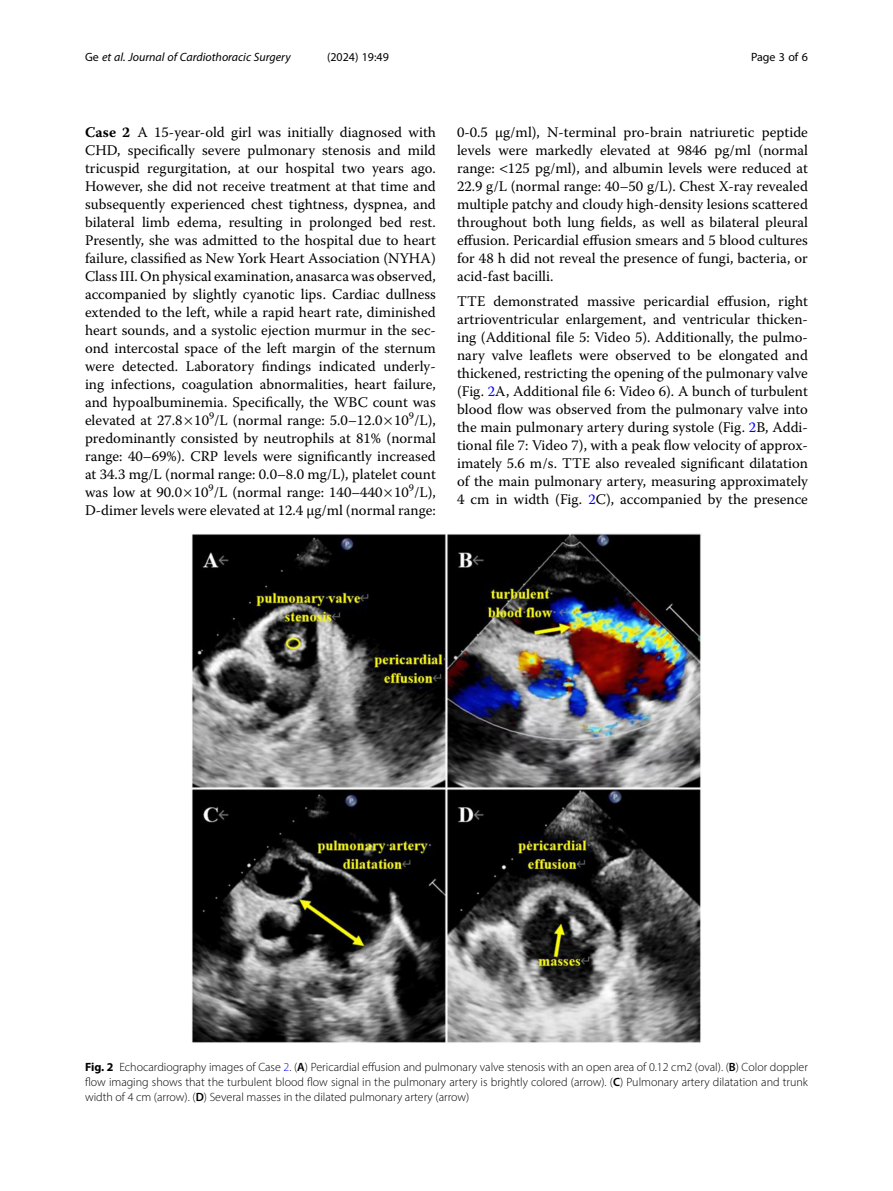
<style>
.page{position:relative;width:893px;height:1191px;background:#fff}
.page>*{position:absolute;margin:0;border:0;box-sizing:border-box;transform-origin:0 0}
.Formalpara_RuninHead{font:14.7px/18px "Warnock Pro";color:#000;text-align:justify}
.Body_Text{font:14.7px/18px "Warnock Pro";color:#000;text-align:justify}
.Figure_Caption{font:300 12px/15px "Myriad Pro";color:#000;text-align:justify}
.t1{font:italic 12px "Myriad Pro";color:#000}
.t2{font:12px "Myriad Pro";color:#000}
.s1{font-style:normal}
.s2{font-weight:700}
.s3{color:#00f}
.s4{font-weight:600}
</style>
<div class="page">
<img style="left:192px;top:533px;width:510px;height:510px">
<p class="t1" style="left:85px;top:50px;width:207px"><span class="s1">Ge</span> et al. Journal of Cardiothoracic Surgery</p>
<p class="t2" style="left:327px;top:50px;width:63px">(2024) 19:49</p>
<p class="t2" style="left:751px;top:50px;width:58px">Page 3 of 6</p>
<p class="Formalpara_RuninHead" style="left:85px;top:123px;width:352px"><span class="s2">Case 2</span> A 15-year-old girl was initially diagnosed with CHD, specifically severe pulmonary stenosis and mild tricuspid regurgitation, at our hospital two years ago.<br>However, she did not receive treatment at that time and subsequently experienced chest tightness, dyspnea, and bilateral limb edema, resulting in prolonged bed rest.<br>Presently, she was admitted to the hospital due to heart failure, classified as New York Heart Association (NYHA)<br>Class III. On physical examination, anasarca was observed, accompanied by slightly cyanotic lips. Cardiac dullness extended to the left, while a rapid heart rate, diminished heart sounds, and a systolic ejection murmur in the sec&shy;ond intercostal space of the left margin of the sternum were detected. Laboratory findings indicated underly&shy;ing infections, coagulation abnormalities, heart failure, and hypoalbuminemia. Specifically, the WBC count was elevated at 27.8 10<sup>9</sup>/L (normal range: 5.0–12.0 10<sup>9</sup>/L), predominantly consisted by neutrophils at 81% (normal range: 40–69%). CRP levels were significantly increased at 34.3 mg/L (normal range: 0.0–8.0 mg/L), platelet count was low at 90.0 10<sup>9</sup>/L (normal range: 140–440 10<sup>9</sup>/L), D-dimer levels were elevated at 12.4 µg/ml (normal range:</p>
<p class="Formalpara_RuninHead" style="left:457px;top:123px;width:352px">0-0.5 µg/ml), N-terminal pro-brain natriuretic peptide levels were markedly elevated at 9846 pg/ml (normal range: 125 pg/ml), and albumin levels were reduced at 22.9 g/L (normal range: 40–50 g/L). Chest X-ray revealed multiple patchy and cloudy high-density lesions scattered throughout both lung fields, as well as bilateral pleural effusion. Pericardial effusion smears and 5 blood cultures for 48 h did not reveal the presence of fungi, bacteria, or acid-fast bacilli.</p>
<p class="Body_Text" style="left:457px;top:292px;width:352px">TTE demonstrated massive pericardial effusion, right artrioventricular enlargement, and ventricular thicken&shy;ing (Additional file 5: Video 5). Additionally, the pulmo&shy;nary valve leaflets were observed to be elongated and thickened, restricting the opening of the pulmonary valve (Fig. <span class="s3">2</span>A, Additional file 6: Video 6). A bunch of turbulent blood flow was observed from the pulmonary valve into the main pulmonary artery during systole (Fig. <span class="s3">2</span>B, Addi&shy;tional file 7: Video 7), with a peak flow velocity of approx&shy;imately 5.6 m/s. TTE also revealed significant dilatation of the main pulmonary artery, measuring approximately 4 cm in width (Fig. <span class="s3">2</span>C), accompanied by the presence</p>
<p class="Figure_Caption" style="left:85px;top:1059px;width:724px"><span class="s2">Fig. 2</span> Echocardiography images of Case <span class="s3">2</span>. (<span class="s4">A</span>) Pericardial effusion and pulmonary valve stenosis with an open area of 0.12 cm2 (oval). (<span class="s4">B</span>) Color doppler flow imaging shows that the turbulent blood flow signal in the pulmonary artery is brightly colored (arrow). (<span class="s4">C</span>) Pulmonary artery dilatation and trunk width of 4 cm (arrow). (<span class="s4">D</span>) Several masses in the dilated pulmonary artery (arrow)</p>
</div>
